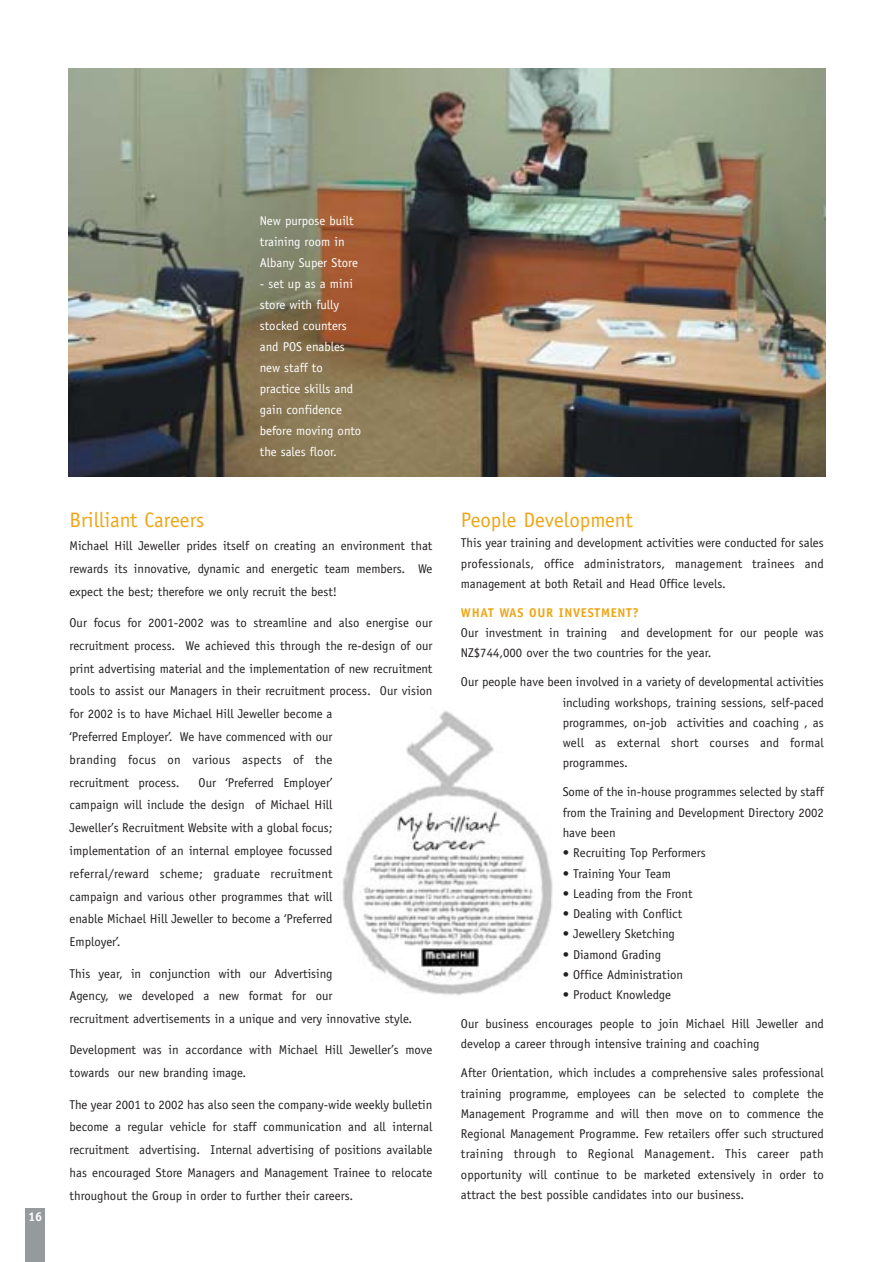
<style>
.page{position:relative;width:893px;height:1262px;background:#fff}
.page>*{position:absolute;margin:0;border:0;box-sizing:border-box;transform-origin:0 0}
.t1{font:21px "Officina Sans";color:#eea616}
.t2{font:12.75px/22.8px "Officina Sans";color:#231f20;text-align:justify}
.t3{font:12.75px/21px "Officina Sans";color:#fff}
.t4{font:700 12.75px "Officina Sans";letter-spacing:.055em;color:#eea616}
.t5{font:700 12.75px "Officina Sans";color:#fff}
</style>
<div class="page">
<div style="left:26px;top:1208px;width:19px;height:53px;background:#959a9d"></div>
<img style="left:68px;top:68px;width:757px;height:408px">
<img style="left:342px;top:711px;width:211px;height:284px">
<p class="t5" style="left:28px;top:1211px;width:16px">16</p>
<p class="t3" style="left:260px;top:211px;width:100px">New purpose built training room in<br>Albany Super Store</p>
<p class="t3" style="left:260px;top:274px;width:103px">- set up as a mini store with fully stocked counters and POS enables new staff to practice skills and gain confidence before moving onto the sales floor.</p>
<h1 class="t1" style="left:70px;top:512px;width:136px">Brilliant Careers</h1>
<p class="t2" style="left:70px;top:535px;width:364px">Michael Hill Jeweller prides itself on creating an environment that rewards its innovative, dynamic and energetic team members. We expect the best; therefore we only recruit the best!</p>
<p class="t2" style="left:70px;top:612px;width:364px;text-align:left">Our focus for 2001-2002 was to streamline and also energise our recruitment process. We achieved this through the re-design of our print advertising material and the implementation of new recruitment tools to assist our Managers in their recruitment process. Our vision for 2002 is to have Michael Hill Jeweller become a<br>‘Preferred Employer’. We have commenced with our<br>branding focus on various aspects of the<br>recruitment process.</p>
<p class="t2" style="left:70px;top:772px;width:264px;text-indent:129px">Our ‘Preferred Employer’ campaign will include the design of Michael Hill Jeweller’s Recruitment Website with a global focus; implementation of an internal employee focussed referral/reward scheme; graduate recruitment campaign and various other programmes that will enable Michael Hill Jeweller to become a ‘Preferred Employer’.</p>
<p class="t2" style="left:70px;top:962px;width:344px;text-align:left">This year, in conjunction with our Advertising<br>Agency, we developed a new format for our<br>recruitment advertisements in a unique and very innovative style.</p>
<p class="t2" style="left:70px;top:1039px;width:364px">Development was in accordance with Michael Hill Jeweller’s move towards our new branding image.</p>
<p class="t2" style="left:70px;top:1093px;width:364px">The year 2001 to 2002 has also seen the company-wide weekly bulletin become a regular vehicle for staff communication and all internal recruitment advertising. Internal advertising of positions available has encouraged Store Managers and Management Trainee to relocate throughout the Group in order to further their careers.</p>
<h1 class="t1" style="left:461px;top:512px;width:173px">People Development</h1>
<p class="t2" style="left:461px;top:534px;width:364px;line-height:20.2px">This year training and development activities were conducted for sales professionals, office administrators, management trainees and management at both Retail and Head Office levels.</p>
<p class="t4" style="left:461px;top:607px;width:179px">WHAT WAS OUR INVESTMENT?</p>
<p class="t2" style="left:461px;top:624px;width:364px;line-height:20.2px">Our investment in training and development for our people was<br>NZ$744,000 over the two countries for the year.</p>
<p class="t2" style="left:562px;top:673px;width:263px;line-height:20.2px;text-indent:-102px">Our people have been involved in a variety of developmental activities including workshops, training sessions, self-paced programmes, on-job activities and coaching , as well as external short courses and formal programmes.</p>
<p class="t2" style="left:562px;top:783px;width:263px;line-height:20.2px">Some of the in-house programmes selected by staff from the Training and Development Directory 2002 have been</p>
<p class="t2" style="left:562px;top:842px;width:145px">• Recruiting Top Performers</p>
<p class="t2" style="left:562px;top:863px;width:110px">• Training Your Team</p>
<p class="t2" style="left:562px;top:883px;width:131px">• Leading from the Front</p>
<p class="t2" style="left:562px;top:903px;width:121px">• Dealing with Conflict</p>
<p class="t2" style="left:562px;top:923px;width:114px">• Jewellery Sketching</p>
<p class="t2" style="left:562px;top:944px;width:100px">• Diamond Grading</p>
<p class="t2" style="left:562px;top:964px;width:122px">• Office Administration</p>
<p class="t2" style="left:562px;top:984px;width:110px">• Product Knowledge</p>
<p class="t2" style="left:461px;top:1014px;width:364px;line-height:20.2px">Our business encourages people to join Michael Hill Jeweller and develop a career through intensive training and coaching</p>
<p class="t2" style="left:461px;top:1063px;width:364px;line-height:20.2px">After Orientation, which includes a comprehensive sales professional training programme, employees can be selected to complete the Management Programme and will then move on to commence the Regional Management Programme. Few retailers offer such structured training through to Regional Management. This career path opportunity will continue to be marketed extensively in order to attract the best possible candidates into our business.</p>
</div>
